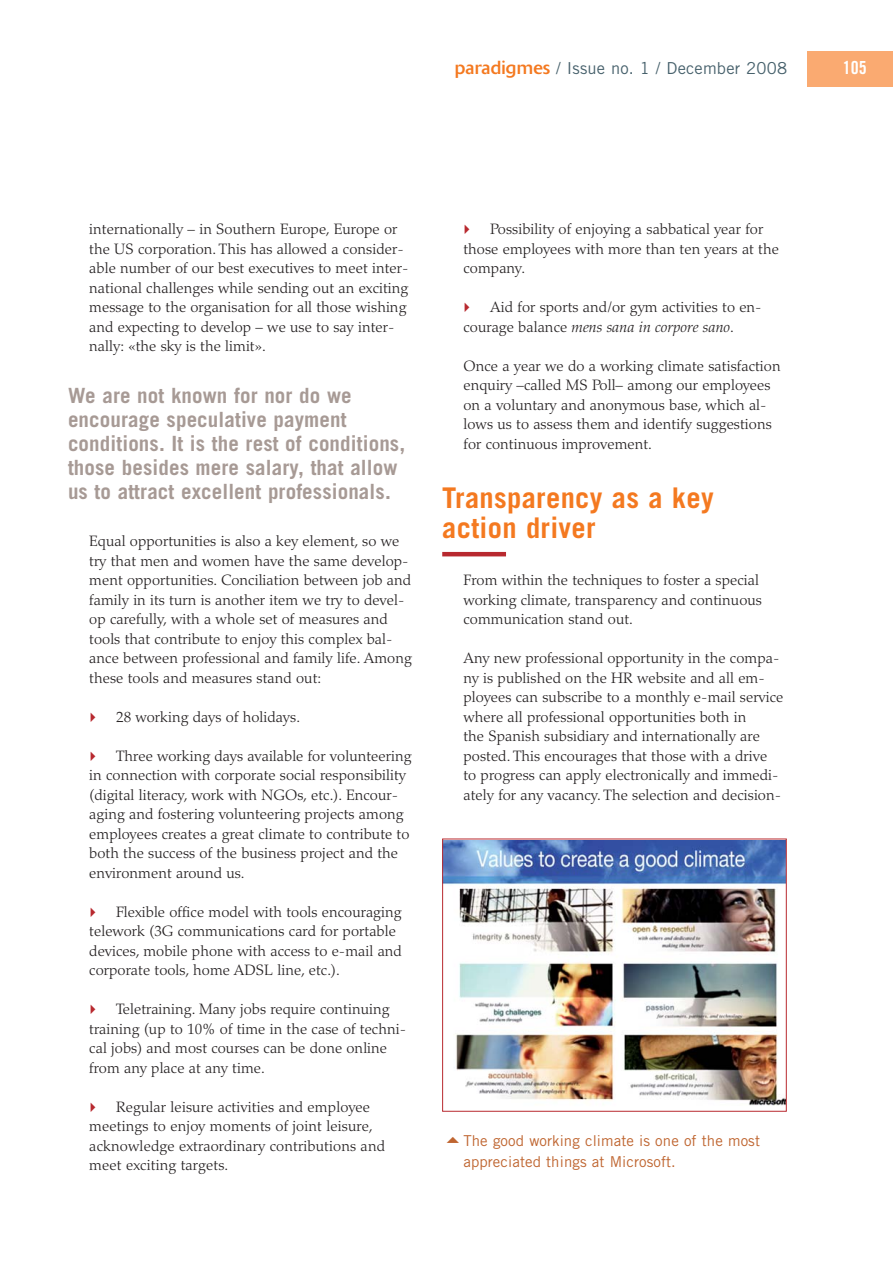
<style>
.page{position:relative;width:893px;height:1263px;background:#fff}
.page>*{position:absolute;margin:0;border:0;box-sizing:border-box;transform-origin:0 0}
.t1{font:700 28.5px/30px "Trade Gothic";letter-spacing:.01em;color:#f47920}
.t2{font:700 21px/24px "Trade Gothic";letter-spacing:.005em;color:#a79a95}
.t3{font:18px "Trade Gothic Bold Cond Twenty";color:#fff}
.t4{font:16.5px "Trade Gothic";letter-spacing:.01em;color:#47616c}
.t5{font:300 15px/19.5px "Palatino";letter-spacing:.005em;color:#231f20}
.t6{font:15px/20.2px "Trade Gothic";letter-spacing:.005em;color:#bf6530}
.s1{font-family:"Delta";font-size:18.75px;color:#f47920}
.s2{font-style:italic}
</style>
<div class="page">
<hr style="left:442px;top:552px;width:64px;height:4px;background:#b8292f">
<div style="left:808px;top:51px;width:85px;height:36px;background:#faaa71"></div>
<img style="left:444px;top:840px;width:341px;height:266px">
<div style="left:442px;top:838px;width:345px;height:274px;border:1px solid #b8292f"></div>
<p class="t4" style="left:455px;top:62px;width:334px"><span class="s1">paradigmes</span> / Issue no. 1 / December 2008</p>
<p class="t3" style="left:843px;top:61px;width:25px">105</p>
<p class="t5" style="left:89px;top:221px;width:321px">internationally – in Southern Europe, Europe or the US corporation. This has allowed a consider&shy;able number of our best executives to meet inter&shy;national challenges while sending out an exciting message to the organisation for all those wishing and expecting to develop – we use to say inter&shy;nally: «the sky is the limit».</p>
<h2 class="t2" style="left:68px;top:385px;width:339px">We are not known for nor do we encourage speculative payment conditions. It is the rest of conditions, those besides mere salary, that allow us to attract excellent professionals.</h2>
<p class="t5" style="left:89px;top:533px;width:324px">Equal opportunities is also a key element, so we try that men and women have the same develop&shy;ment opportunities. Conciliation between job and family in its turn is another item we try to devel&shy;op carefully, with a whole set of measures and tools that contribute to enjoy this complex bal&shy;ance between professional and family life. Among these tools and measures stand out:</p>
<p class="t5" style="left:116px;top:708px;width:185px">28 working days of holidays.</p>
<p class="t5" style="left:89px;top:747px;width:324px;text-indent:27px">Three working days available for volunteering in connection with corporate social responsibility (digital literacy, work with NGOs, etc.). Encour&shy;aging and fostering volunteering projects among employees creates a great climate to contribute to both the success of the business project and the environment around us.</p>
<p class="t5" style="left:89px;top:903px;width:314px;text-indent:27px">Flexible office model with tools encouraging telework (3G communications card for portable devices, mobile phone with access to e-mail and corporate tools, home ADSL line, etc.).</p>
<p class="t5" style="left:89px;top:1001px;width:318px;text-indent:27px">Teletraining. Many jobs require continuing training (up to 10% of time in the case of techni&shy;cal jobs) and most courses can be done online from any place at any time.</p>
<p class="t5" style="left:89px;top:1098px;width:297px;text-indent:27px">Regular leisure activities and employee meetings to enjoy moments of joint leisure, acknowledge extraordinary contributions and meet exciting targets.</p>
<p class="t5" style="left:463px;top:221px;width:317px;text-indent:27px">Possibility of enjoying a sabbatical year for those employees with more than ten years at the company.</p>
<p class="t5" style="left:463px;top:299px;width:300px;text-indent:27px">Aid for sports and/or gym activities to en&shy;courage balance <span class="s2">mens sana in corpore sano</span>.</p>
<p class="t5" style="left:463px;top:357px;width:319px">Once a year we do a working climate satisfaction enquiry –called MS Poll– among our employees on a voluntary and anonymous base, which al&shy;lows us to assess them and identify suggestions for continuous improvement.</p>
<h1 class="t1" style="left:442px;top:486px;width:273px">Transparency as a key action driver</h1>
<p class="t5" style="left:463px;top:572px;width:300px">From within the techniques to foster a special working climate, transparency and continuous communication stand out.</p>
<p class="t5" style="left:463px;top:650px;width:321px">Any new professional opportunity in the compa&shy;ny is published on the HR website and all em&shy;ployees can subscribe to a monthly e-mail service where all professional opportunities both in<br>the Spanish subsidiary and internationally are posted. This encourages that those with a drive to progress can apply electronically and immedi&shy;ately for any vacancy. The selection and decision-</p>
<p class="t6" style="left:463px;top:1132px;width:298px">The good working climate is one of the most appreciated things at Microsoft.</p>
</div>
